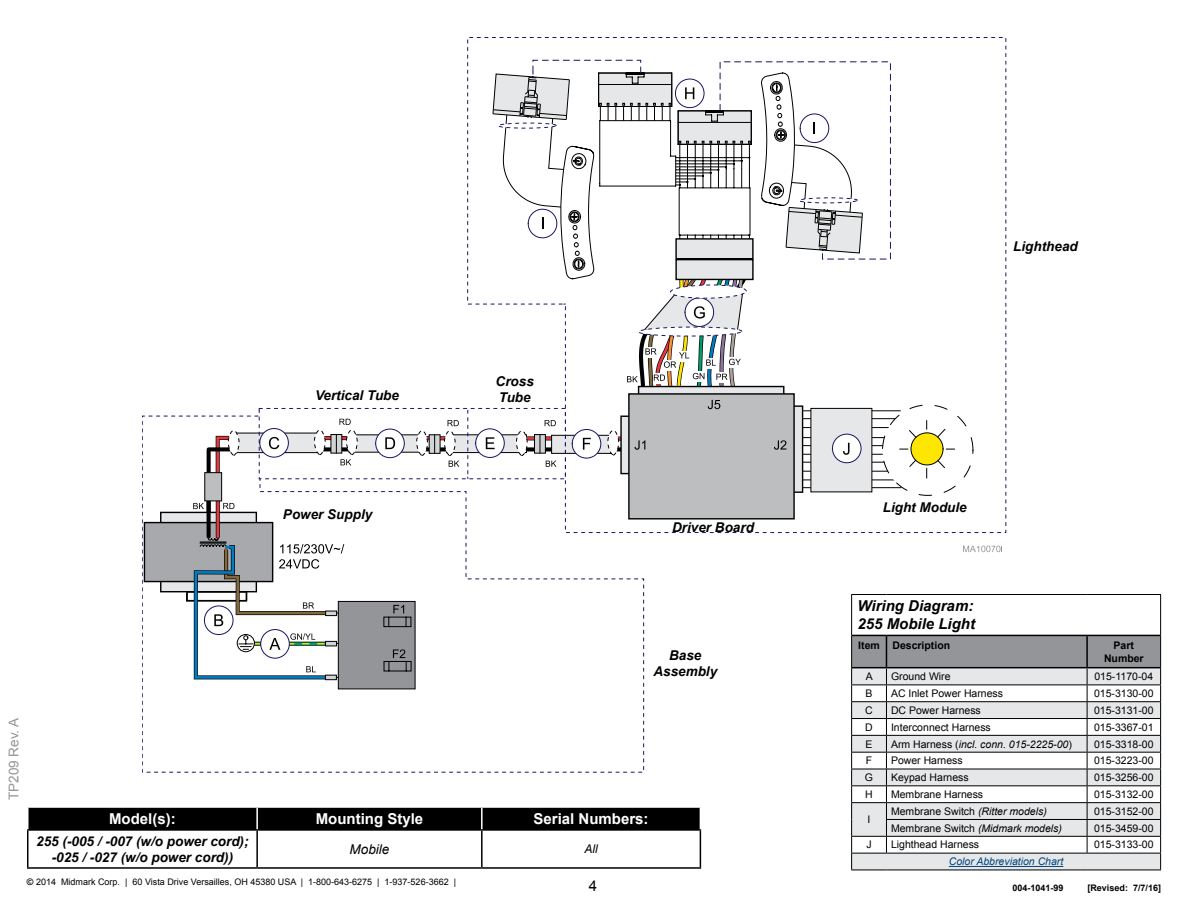
<style>
.page{position:relative;width:1188px;height:918px;background:#fff}
.page>*{position:absolute;margin:0;border:0;box-sizing:border-box;transform-origin:0 0}
.t1{font:700 15px "Arial";color:#fff}
.t2{font:italic 700 15px/18px "Arial";color:#000}
.t3{font:15px "Arial";color:#000}
.t4{font:italic 700 13.5px/16.2px "Arial";color:#000;text-align:center}
.t5{font:13.5px "Arial";color:#939598}
.t6{font:italic 13.5px "Arial";color:#000}
.t7{font:italic 12px "Arial";color:#000}
.t8{font:10.5px "Arial";color:#000}
.t9{font:italic 10.5px "Arial";color:#000}
.t10{font:700 10.5px/12.6px "Arial";color:#000;text-align:center}
.t11{font:italic 10.5px "Arial";color:#00467f}
.t12{font:9px "Arial";color:#000}
.t13{font:700 9px "Arial";color:#000}
.s1{font-style:normal}
.s2{font-style:italic}
.s3{font-weight:700}
</style>
<div class="page">
<svg style="left:963px;top:546px;width:39px;height:6px"></svg>
<svg style="left:142px;top:416px;width:502px;height:357px"></svg>
<svg style="left:214px;top:408px;width:253px;height:73px"></svg>
<svg style="left:467px;top:37px;width:539px;height:496px"></svg>
<div style="left:832px;top:434px;width:29px;height:29px;background:#fff;border:1px solid #1b1464;border-radius:50%"></div>
<svg style="left:843px;top:443px;width:7px;height:12px"></svg>
<svg style="left:492px;top:60px;width:399px;height:334px"></svg>
<svg style="left:210px;top:501px;width:1px;height:36px"></svg>
<hr style="left:207px;top:491px;width:3px;height:46px;background:#000">
<svg style="left:219px;top:501px;width:1px;height:36px"></svg>
<hr style="left:216px;top:493px;width:3px;height:44px;background:#e03a3e">
<svg style="left:192px;top:538px;width:152px;height:143px"></svg>
<div style="left:204px;top:472px;width:18px;height:29px;background:#bcbec0;border:1px solid #000"></div>
<svg style="left:851px;top:635px;width:310px;height:235px"></svg>
<hr style="left:851px;top:870px;width:35px;height:1px;background:#000">
<hr style="left:886px;top:870px;width:201px;height:1px;background:#000">
<hr style="left:1087px;top:870px;width:74px;height:1px;background:#000">
<hr style="left:851px;top:594px;width:35px;height:1px;background:#000">
<hr style="left:851px;top:595px;width:1px;height:40px;background:#000">
<hr style="left:886px;top:594px;width:201px;height:1px;background:#000">
<hr style="left:1087px;top:594px;width:74px;height:1px;background:#000">
<hr style="left:1160px;top:595px;width:1px;height:40px;background:#000">
<hr style="left:852px;top:635px;width:34px;height:1px;background:#000">
<hr style="left:886px;top:635px;width:201px;height:1px;background:#000">
<hr style="left:1087px;top:635px;width:73px;height:1px;background:#000">
<hr style="left:949px;top:866px;width:114px;height:1px;background:#00467f">
<hr style="left:27px;top:829px;width:230px;height:2px;background:#000">
<hr style="left:27px;top:831px;width:1px;height:36px;background:#000">
<hr style="left:257px;top:829px;width:225px;height:2px;background:#000">
<hr style="left:256px;top:831px;width:2px;height:36px;background:#000">
<hr style="left:482px;top:829px;width:219px;height:2px;background:#000">
<hr style="left:481px;top:831px;width:2px;height:36px;background:#000">
<hr style="left:700px;top:831px;width:1px;height:36px;background:#000">
<hr style="left:27px;top:867px;width:230px;height:2px;background:#000">
<hr style="left:257px;top:867px;width:225px;height:2px;background:#000">
<hr style="left:482px;top:867px;width:219px;height:2px;background:#000">
<div style="left:27px;top:807px;width:674px;height:23px;background:#000"></div>
<p class="t4" style="left:1013px;top:238px;width:66px">Lighthead</p>
<p class="t4" style="left:315px;top:388px;width:86px">Vertical Tube</p>
<p class="t4" style="left:496px;top:374px;width:40px;text-align:left">Cross<br>Tube</p>
<p class="t4" style="left:283px;top:507px;width:91px">Power Supply</p>
<p class="t4" style="left:672px;top:520px;width:83px">Driver Board</p>
<p class="t4" style="left:883px;top:500px;width:85px">Light Module</p>
<p class="t5" style="left:5px;top:800px;width:84px;rotate:-90deg">TP209 Rev. A</p>
<p class="t4" style="left:653px;top:648px;width:65px">Base<br>Assembly</p>
<h1 class="t1" style="left:109px;top:809px;width:68px">Model(s):</h1>
<h1 class="t1" style="left:316px;top:809px;width:109px">Mounting Style</h1>
<h1 class="t1" style="left:534px;top:809px;width:117px">Serial Numbers:</h1>
<p class="t4" style="left:36px;top:833px;width:214px">255 (-005 / -007 (w/o power cord); -025 / -027 (w/o power cord))</p>
<p class="t6" style="left:350px;top:840px;width:41px">Mobile</p>
<p class="t7" style="left:584px;top:841px;width:15px">All</p>
<h1 class="t2" style="left:858px;top:598px;width:119px">Wiring Diagram:<br>255 Mobile Light</h1>
<p class="t10" style="left:858px;top:639px;width:93px">Item Description</p>
<p class="t10" style="left:1104px;top:639px;width:41px">Part<br>Number</p>
<p class="t8" style="left:866px;top:670px;width:9px">A</p>
<p class="t8" style="left:891px;top:670px;width:61px">Ground Wire</p>
<p class="t8" style="left:1094px;top:670px;width:60px">015-1170-04</p>
<p class="t8" style="left:866px;top:687px;width:9px">B</p>
<p class="t8" style="left:891px;top:687px;width:114px">AC Inlet Power Harness</p>
<p class="t8" style="left:1094px;top:687px;width:61px">015-3130-00</p>
<p class="t8" style="left:865px;top:703px;width:9px">C</p>
<p class="t8" style="left:891px;top:703px;width:91px">DC Power Harness</p>
<p class="t8" style="left:1094px;top:703px;width:61px">015-3131-00</p>
<p class="t8" style="left:865px;top:720px;width:9px">D</p>
<p class="t8" style="left:891px;top:720px;width:101px">Interconnect Harness</p>
<p class="t8" style="left:1094px;top:720px;width:61px">015-3367-01</p>
<p class="t8" style="left:866px;top:737px;width:9px">E</p>
<p class="t9" style="left:891px;top:737px;width:182px"><span class="s1">Arm Harness (</span>incl. conn. 015-2225-00<span class="s1">)</span></p>
<p class="t8" style="left:1094px;top:737px;width:61px">015-3318-00</p>
<p class="t8" style="left:866px;top:754px;width:8px">F</p>
<p class="t8" style="left:891px;top:754px;width:73px">Power Harness</p>
<p class="t8" style="left:1094px;top:754px;width:61px">015-3223-00</p>
<p class="t8" style="left:865px;top:771px;width:10px">G</p>
<p class="t8" style="left:891px;top:771px;width:79px">Keypad Harness</p>
<p class="t8" style="left:1094px;top:771px;width:61px">015-3256-00</p>
<p class="t8" style="left:865px;top:787px;width:9px">H</p>
<p class="t8" style="left:891px;top:787px;width:94px">Membrane Harness</p>
<p class="t8" style="left:1094px;top:787px;width:61px">015-3132-00</p>
<p class="t8" style="left:868px;top:813px;width:4px">I</p>
<p class="t8" style="left:891px;top:804px;width:157px">Membrane Switch <span class="s2">(Ritter models)</span></p>
<p class="t8" style="left:1094px;top:804px;width:61px">015-3152-00</p>
<p class="t9" style="left:891px;top:821px;width:172px"><span class="s1">Membrane Switch</span> (Midmark models)</p>
<p class="t8" style="left:1094px;top:821px;width:61px">015-3459-00</p>
<p class="t8" style="left:866px;top:838px;width:7px">J</p>
<p class="t8" style="left:891px;top:838px;width:90px">Lighthead Harness</p>
<p class="t8" style="left:1094px;top:838px;width:61px">015-3133-00</p>
<p class="t11" style="left:949px;top:855px;width:116px">Color Abbreviation Chart</p>
<p class="t12" style="left:27px;top:876px;width:431px"><span class="s3">©</span> 2014 Midmark Corp. | 60 Vista Drive Versailles, OH 45380 USA | 1-800-643-6275 | 1-937-526-3662 |</p>
<h1 class="t3" style="left:589px;top:876px;width:10px">4</h1>
<p class="t13" style="left:1012px;top:882px;width:53px">004-1041-99</p>
<p class="t13" style="left:1087px;top:882px;width:75px">[Revised: 7/7/16]</p>
</div>
